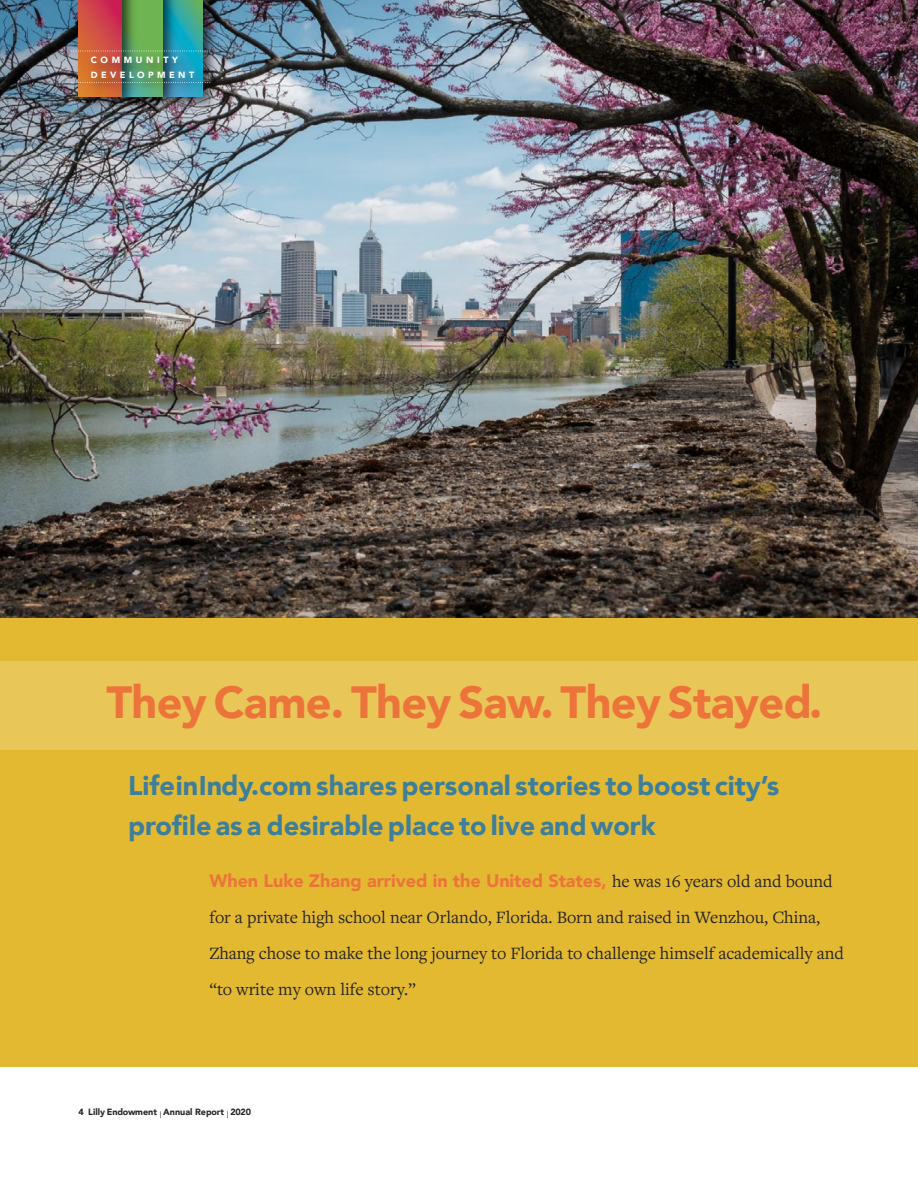
<style>
.page{position:relative;width:918px;height:1188px;background:#fff}
.page>*{position:absolute;margin:0;border:0;box-sizing:border-box;transform-origin:0 0}
.t1{font:900 45px "Avenir";letter-spacing:-.015em;color:#ec743b}
.t2{font:900 27px/40px "Avenir";color:#3d7e9b}
.t3{font:18px/36px "Freight Text Pro";color:#272526}
.t4{font:900 9px "Avenir";color:#272526}
.t5{font:900 9px/15px "Avenir";letter-spacing:.38em;color:#fff}
.s1{font-family:"Avenir";font-weight:900;color:#ec743b}
.s2{font-weight:400}
</style>
<div class="page">
<div style="left:0;top:0;width:918px;height:1066px;background:#e4b932"></div>
<img style="left:0;top:0;width:918px;height:618px">
<div style="left:0;top:662px;width:918px;height:88px;background:#e9c658"></div>
<img style="left:203px;top:0;width:19px;height:46px">
<img style="left:182px;top:0;width:21px;height:46px">
<img style="left:163px;top:0;width:19px;height:46px">
<img style="left:141px;top:0;width:22px;height:46px">
<img style="left:72px;top:0;width:69px;height:116px">
<img style="left:78px;top:0;width:44px;height:96px">
<img style="left:82px;top:46px;width:150px;height:71px">
<svg style="left:71px;top:82px;width:139px;height:1px"></svg>
<svg style="left:71px;top:51px;width:139px;height:1px"></svg>
<p class="t5" style="left:91px;top:53px;width:105px">COMMUNITY<br>DEVELOPMENT</p>
<p class="t1" style="left:106px;top:673px;width:717px">They Came. They Saw. They Stayed.</p>
<p class="t2" style="left:128px;top:766px;width:653px">LifeinIndy.com shares personal stories to boost city’s profile as a desirable place to live and work</p>
<p class="t3" style="left:209px;top:865px;width:636px"><span class="s1">When Luke Zhang arrived in the United States,</span> he was 16 years old and bound for a private high school near Orlando, Florida. Born and raised in Wenzhou, China, Zhang chose to make the long journey to Florida to challenge himself academically and “to write my own life story.”</p>
<p class="t4" style="left:79px;top:1106px;width:174px">4 Lilly Endowment <span class="s2">|</span> Annual Report <span class="s2">|</span> 2020</p>
</div>
